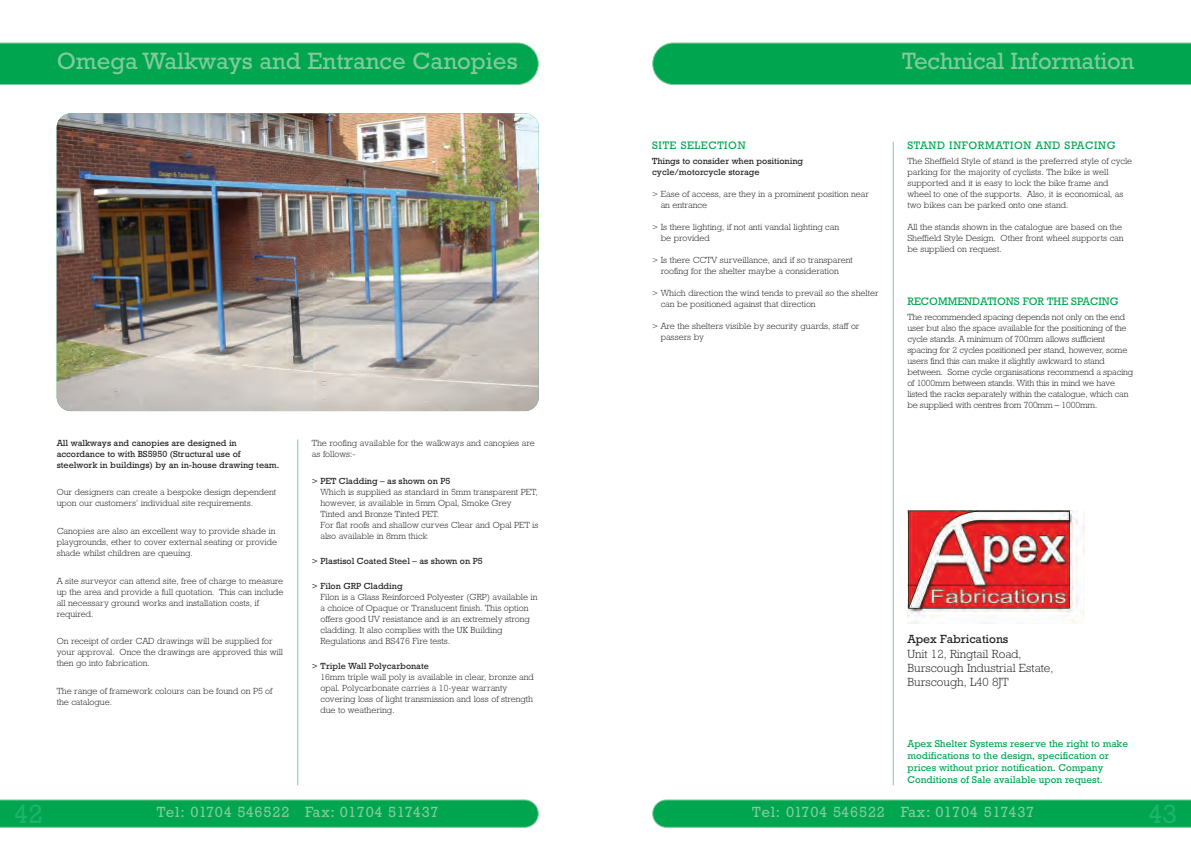
<style>
.page{position:relative;width:1191px;height:842px;background:#fff}
.page>*{position:absolute;margin:0;border:0;box-sizing:border-box;transform-origin:0 0}
.t1{font:27px "M Rockwell";color:#1eb26a}
.t2{font:24px "Rockwell";color:#80ca9c}
.t3{font:15px "M Rockwell";letter-spacing:.035em;color:#80ca9c}
.t4{font:300 12px/14.4px "M Rockwell";color:#231f20}
.t5{font:12px "M Rockwell";color:#231f20}
.t6{font:11px "M Rockwell";letter-spacing:.055em;color:#00a54f}
.t7{font:11px "M Rockwell";color:#00a54f}
.t8{font:10px/12px "M Rockwell";color:#00a54f}
.t9{font:300 9px/11px "M Rockwell";color:#231f20}
.t10{font:9px/11px "M Rockwell";color:#231f20}
</style>
<div class="page">
<img style="left:57px;top:113px;width:482px;height:298px;border-radius:14px">
<div style="left:0;top:43px;width:539px;height:42px;background:#00a54f"></div>
<svg style="left:0;top:799px;width:539px;height:29px;background:#0fa958"></svg>
<hr style="left:297px;top:439px;width:1px;height:346px;background:#80ca9c">
<hr style="left:892px;top:142px;width:1px;height:643px;background:#80ca9c">
<div style="left:652px;top:43px;width:539px;height:42px;background:#00a54f"></div>
<img style="left:907px;top:510px;width:178px;height:113px">
<svg style="left:652px;top:799px;width:539px;height:29px;background:#0fa958"></svg>
<h2 class="t2" style="left:57px;top:47px;width:462px">Omega Walkways and Entrance Canopies</h2>
<p class="t10" style="left:57px;top:438px;width:224px">All walkways and canopies are designed in accordance to with BS5950 (Structural use of steelwork in buildings) by an in-house drawing team.</p>
<p class="t9" style="left:57px;top:488px;width:221px">Our designers can create a bespoke design dependent upon our customers’ individual site requirements.</p>
<p class="t9" style="left:57px;top:526px;width:222px">Canopies are also an excellent way to provide shade in playgrounds, ether to cover external seating or provide shade whilst children are queuing.</p>
<p class="t9" style="left:57px;top:576px;width:228px">A site surveyor can attend site, free of charge to measure up the area and provide a full quotation. This can include all necessary ground works and installation costs, if required.</p>
<p class="t9" style="left:57px;top:637px;width:228px">On receipt of order CAD drawings will be supplied for your approval. Once the drawings are approved this will then go into fabrication.</p>
<p class="t9" style="left:57px;top:686px;width:217px">The range of framework colours can be found on P5 of the catalogue.</p>
<p class="t9" style="left:312px;top:438px;width:224px">The roofing available for the walkways and canopies are as follows:-</p>
<p class="t10" style="left:312px;top:477px;width:140px">&gt; PET Cladding – as shown on P5</p>
<p class="t9" style="left:320px;top:488px;width:220px">Which is supplied as standard in 5mm transparent PET, however, is available in 5mm Opal, Smoke Grey Tinted and Bronze Tinted PET.<br>For flat roofs and shallow curves Clear and Opal PET is also available in 8mm thick</p>
<p class="t10" style="left:312px;top:556px;width:172px">&gt; Plastisol Coated Steel – as shown on P5</p>
<p class="t10" style="left:312px;top:581px;width:92px">&gt; Filon GRP Cladding</p>
<p class="t9" style="left:320px;top:592px;width:219px">Filon is a Glass Reinforced Polyester (GRP) available in a choice of Opaque or Translucent finish. This option offers good UV resistance and is an extremely strong cladding. It also complies with the UK Building Regulations and BS476 Fire tests.</p>
<p class="t10" style="left:312px;top:661px;width:119px">&gt; Triple Wall Polycarbonate</p>
<p class="t9" style="left:320px;top:672px;width:215px">16mm triple wall poly is available in clear, bronze and opal. Polycarbonate carries a 10-year warranty covering loss of light transmission and loss of strength due to weathering.</p>
<h1 class="t1" style="left:14px;top:804px;width:31px">42</h1>
<h3 class="t3" style="left:157px;top:807px;width:283px">Tel: 01704 546522 Fax: 01704 517437</h3>
<h2 class="t2" style="left:902px;top:47px;width:234px">Technical Information</h2>
<p class="t6" style="left:652px;top:142px;width:95px">SITE SELECTION</p>
<p class="t10" style="left:652px;top:157px;width:152px">Things to consider when positioning cycle/motorcycle storage</p>
<p class="t9" style="left:660px;top:190px;width:210px;text-indent:-9px">&gt; Ease of access, are they in a prominent position near an entrance</p>
<p class="t9" style="left:660px;top:223px;width:180px;text-indent:-9px">&gt; Is there lighting, if not anti vandal lighting can be provided</p>
<p class="t9" style="left:660px;top:256px;width:194px;text-indent:-9px">&gt; Is there CCTV surveillance, and if so transparent roofing for the shelter maybe a consideration</p>
<p class="t9" style="left:660px;top:289px;width:219px;text-indent:-9px">&gt; Which direction the wind tends to prevail so the shelter can be positioned against that direction</p>
<p class="t9" style="left:660px;top:322px;width:200px;text-indent:-9px">&gt; Are the shelters visible by security guards, staff or passers by</p>
<p class="t6" style="left:907px;top:142px;width:209px">STAND INFORMATION AND SPACING</p>
<p class="t9" style="left:907px;top:157px;width:226px">The Sheffield Style of stand is the preferred style of cycle parking for the majority of cyclists. The bike is well supported and it is easy to lock the bike frame and wheel to one of the supports. Also, it is economical, as two bikes can be parked onto one stand.</p>
<p class="t9" style="left:907px;top:223px;width:218px">All the stands shown in the catalogue are based on the<br>Sheffield Style Design. Other front wheel supports can be supplied on request.</p>
<p class="t7" style="left:907px;top:297px;width:213px">RECOMMENDATIONS FOR THE SPACING</p>
<p class="t9" style="left:907px;top:313px;width:227px">The recommended spacing depends not only on the end user but also the space available for the positioning of the cycle stands. A minimum of 700mm allows sufficient spacing for 2 cycles positioned per stand, however, some users find this can make it slightly awkward to stand between. Some cycle organisations recommend a spacing of 1000mm between stands. With this in mind we have listed the racks separately within the catalogue, which can be supplied with centres from 700mm – 1000mm.</p>
<h3 class="t5" style="left:907px;top:635px;width:102px">Apex Fabrications</h3>
<h3 class="t4" style="left:907px;top:647px;width:148px">Unit 12, Ringtail Road,<br>Burscough Industrial Estate,<br>Burscough, L40 8JT</h3>
<p class="t8" style="left:907px;top:739px;width:222px">Apex Shelter Systems reserve the right to make modifications to the design, specification or prices without prior notification. Company Conditions of Sale available upon request.</p>
<h3 class="t3" style="left:752px;top:807px;width:283px">Tel: 01704 546522 Fax: 01704 517437</h3>
<h1 class="t1" style="left:1148px;top:804px;width:31px">43</h1>
</div>
